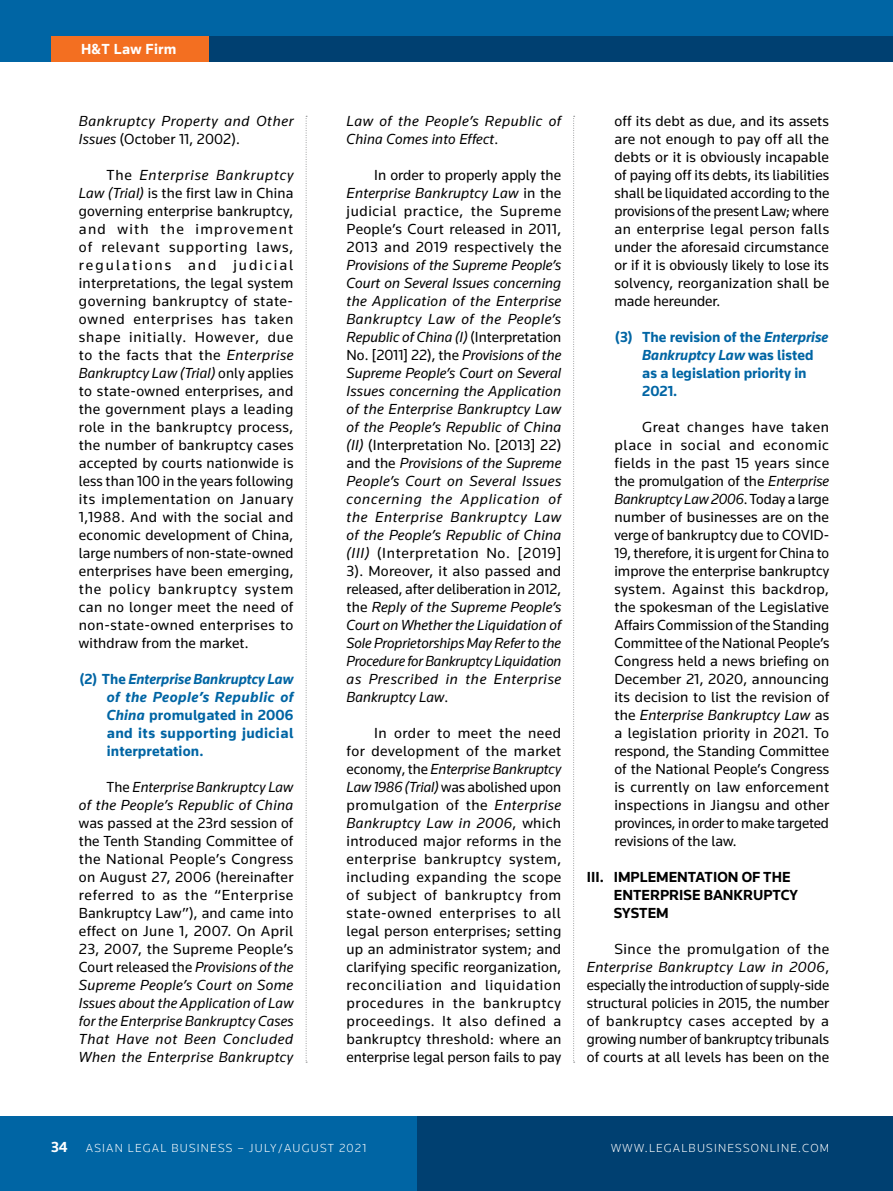
<style>
.page{position:relative;width:893px;height:1191px;background:#fff}
.page>*{position:absolute;margin:0;border:0;box-sizing:border-box;transform-origin:0 0}
.t1{font:15px/18px "Knowledge 2017";letter-spacing:.01em;color:#000;text-align:justify}
.t2{font:italic 15px/18px "Knowledge 2017";letter-spacing:.02em;color:#000;text-align:right}
.t3{font:700 15px/18px "Knowledge 2017";letter-spacing:.01em;color:#0065a4;text-align:justify}
.t4{font:italic 15px/18px "Knowledge 2017";letter-spacing:.04em;color:#000}
.t5{font:700 15px "Knowledge 2017";color:#000}
.t6{font:700 15px "Knowledge 2017";letter-spacing:.02em;color:#fff}
.t7{font:300 12px "Knowledge 2017";letter-spacing:.1em;color:#fff}
.s1{font-style:normal}
.s2{font-style:italic}
.s3{font-weight:700;font-size:15px}
</style>
<div class="page">
<div style="left:390px;top:1116px;width:503px;height:75px;background:#004071"></div>
<div style="left:0;top:1116px;width:417px;height:75px;background:#0065a4"></div>
<div style="left:0;top:0;width:893px;height:62px;background:#0065a4"></div>
<div style="left:51px;top:36px;width:160px;height:26px;background:#f36f21"></div>
<div style="left:210px;top:36px;width:683px;height:26px;background:#004071"></div>
<svg style="left:306px;top:116px;width:1px;height:946px"></svg>
<svg style="left:573px;top:116px;width:2px;height:946px"></svg>
<p class="t6" style="left:81px;top:40px;width:97px">H&amp;T Law Firm</p>
<p class="t4" style="left:79px;top:112px;width:216px">Bankruptcy Property and Other<br>Issues <span class="s1">(October 11, 2002).</span></p>
<p class="t1" style="left:79px;top:166px;width:216px;text-indent:28px">The <span class="s2">Enterprise Bankruptcy Law (Trial)</span> is the first law in China governing enterprise bankruptcy, and with the improvement of relevant supporting laws, regulations and judicial interpretations, the legal system governing bankruptcy of state&shy;owned enterprises has taken shape initially. However, due to the facts that the <span class="s2">Enterprise Bankruptcy Law (Trial)</span> only applies to state-owned enterprises, and the government plays a leading role in the bankruptcy process, the number of bankruptcy cases accepted by courts nationwide is less than 100 in the years following its implementation on January 1,1988. And with the social and economic development of China, large numbers of non-state-owned enterprises have been emerging, the policy bankruptcy system can no longer meet the need of non-state-owned enterprises to withdraw from the market.</p>
<p class="t3" style="left:107px;top:670px;width:188px;text-indent:-27px">(2) The <span class="s2">Enterprise Bankruptcy Law of the People’s Republic of China</span> promulgated in 2006 and its supporting judicial interpretation.</p>
<p class="t2" style="left:79px;top:778px;width:216px"><span class="s1">The</span> Enterprise Bankruptcy Law<br>of the People’s Republic of China</p>
<p class="t1" style="left:79px;top:814px;width:216px">was passed at the 23rd session of the Tenth Standing Committee of the National People’s Congress on August 27, 2006 (hereinafter referred to as the “Enterprise Bankruptcy Law”), and came into effect on June 1, 2007. On April 23, 2007, the Supreme People’s Court released the <span class="s2">Provisions of the Supreme People’s Court on Some Issues about the Application of Law for the Enterprise Bankruptcy Cases That Have not Been Concluded When the Enterprise Bankruptcy</span></p>
<p class="t2" style="left:347px;top:112px;width:216px;text-align:left">Law of the People’s Republic of<br>China Comes into Effect<span class="s1">.</span></p>
<p class="t1" style="left:347px;top:166px;width:216px;text-indent:28px">In order to properly apply the <span class="s2">Enterprise Bankruptcy Law</span> in the judicial practice, the Supreme People’s Court released in 2011, 2013 and 2019 respectively the</p>
<p class="t2" style="left:347px;top:256px;width:216px;text-align:justify">Provisions of the Supreme People’s Court on Several Issues concerning the Application of the Enterprise Bankruptcy Law of the People’s Republic of China (I) <span class="s1">(Interpretation No. [2011] 22), the</span> Provisions of the Supreme People’s Court on Several Issues concerning the Application of the Enterprise Bankruptcy Law of the People’s Republic of China (II) <span class="s1">(Interpretation No. [2013] 22) and the</span> Provisions of the Supreme People’s Court on Several Issues concerning the Application of the Enterprise Bankruptcy Law of the People’s Republic of China (III) <span class="s1">(Interpretation No. [2019] 3). Moreover, it also passed and released, after deliberation in 2012, the</span> Reply of the Supreme People’s Court on Whether the Liquidation of Sole Proprietorships May Refer to the Procedure for Bankruptcy Liquidation as Prescribed in the Enterprise Bankruptcy Law<span class="s1">.</span></p>
<p class="t1" style="left:347px;top:724px;width:216px;text-indent:28px">In order to meet the need for development of the market economy, the <span class="s2">Enterprise Bankruptcy Law 1986 (Trial)</span> was abolished upon promulgation of the <span class="s2">Enterprise Bankruptcy Law in 2006</span>, which introduced major reforms in the enterprise bankruptcy system, including expanding the scope of subject of bankruptcy from state-owned enterprises to all legal person enterprises; setting up an administrator system; and clarifying specific reorganization, reconciliation and liquidation procedures in the bankruptcy proceedings. It also defined a bankruptcy threshold: where an enterprise legal person fails to pay</p>
<p class="t1" style="left:614px;top:112px;width:216px">off its debt as due, and its assets are not enough to pay off all the debts or it is obviously incapable of paying off its debts, its liabilities shall be liquidated according to the provisions of the present Law; where an enterprise legal person falls under the aforesaid circumstance or if it is obviously likely to lose its solvency, reorganization shall be made hereunder.</p>
<p class="t3" style="left:642px;top:328px;width:187px;text-align:left;text-indent:-27px">(3) The revision of the <span class="s2">Enterprise<br>Bankruptcy Law</span> was listed as a legislation priority in<br>2021.</p>
<p class="t1" style="left:614px;top:418px;width:216px;text-indent:28px">Great changes have taken place in social and economic fields in the past 15 years since the promulgation of the <span class="s2">Enterprise Bankruptcy Law 2006</span>. Today a large number of businesses are on the verge of bankruptcy due to COVID-19, therefore, it is urgent for China to improve the enterprise bankruptcy system. Against this backdrop, the spokesman of the Legislative Affairs Commission of the Standing Committee of the National People’s Congress held a news briefing on December 21, 2020, announcing its decision to list the revision of the <span class="s2">Enterprise Bankruptcy Law</span> as a legislation priority in 2021. To respond, the Standing Committee of the National People’s Congress is currently on law enforcement inspections in Jiangsu and other provinces, in order to make targeted revisions of the law.</p>
<p class="t5" style="left:587px;top:868px;width:42px">III. Impl</p>
<p class="t5" style="left:648px;top:868px;width:40px">ementation</p>
<p class="t5" style="left:742px;top:868px;width:50px">of the</p>
<p class="t5" style="left:614px;top:886px;width:46px">enterpris</p>
<p class="t5" style="left:692px;top:886px;width:23px">e ban</p>
<p class="t5" style="left:734px;top:886px;width:20px">kruptc</p>
<p class="t5" style="left:789px;top:886px;width:10px">y</p>
<p class="t5" style="left:614px;top:904px;width:55px">system</p>
<p class="t1" style="left:587px;top:940px;width:244px;text-indent:28px">Since the promulgation of the <span class="s2">Enterprise Bankruptcy Law in 2006</span>, especially the introduction of supply-side structural policies in 2015, the number of bankruptcy cases accepted by a growing number of bankruptcy tribunals of courts at all levels has been on the</p>
<p class="t7" style="left:51px;top:1141px;width:317px"><span class="s3">34</span> ASIAN LEGAL BUSINESS – JULY/AUGUST 2021</p>
<p class="t7" style="left:611px;top:1141px;width:220px">WWW.LEGALBUSINESSONLINE.COM</p>
</div>
